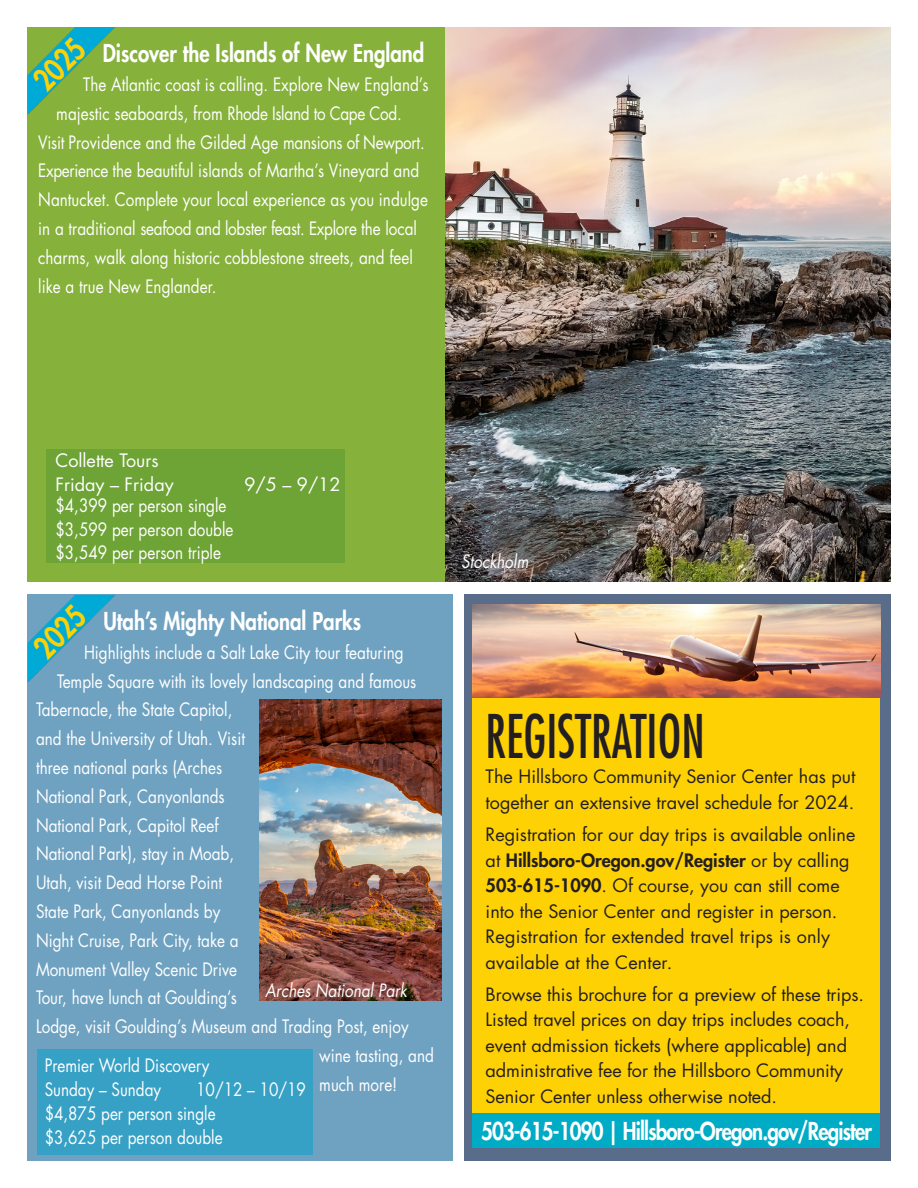
<style>
.page{position:relative;width:918px;height:1188px;background:#fff}
.page>*{position:absolute;margin:0;border:0;box-sizing:border-box;transform-origin:0 0}
.Class_Head_Blue{font:condensed 58.5px "Futura Std";color:#231f20;scale:.85 1}
.Class_Head_Blue-2{font:800 30px "Futura Std";color:#fed105;scale:.85 1}
.Class_Head_Blue-3{font:800 24px "Futura Std";color:#fff;scale:.85 1}
.Class_Head_Blue-4{font:800 24px "Futura Std";letter-spacing:-.04em;color:#fff;scale:.85 1}
.t1{font:18px/25.5px "Futura Std";color:#231f20}
.Fee{font:18px/24px "Futura Std";color:#fff;scale:.85 1}
.Class_Head_Blue-5{font:18px/28.8px "Futura Std";color:#fff;scale:.85 1}
.Fee-2{font:18px "Futura Std";letter-spacing:-.02em;color:#fff;scale:.85 1}
.Fee-3{font:18px/24px "Futura Std";color:#fff}
.t2{font:italic 18px "Futura Std";color:#fff;scale:.85 1}
.s1{font-weight:800}
</style>
<div class="page">
<div style="left:27px;top:27px;width:864px;height:554px;background:#86b13b"></div>
<div style="left:27px;top:595px;width:426px;height:566px;background:#6fa2c1"></div>
<img style="left:446px;top:27px;width:445px;height:554px">
<div style="left:37px;top:1049px;width:276px;height:106px;background:#37a0c5"></div>
<img style="left:259px;top:700px;width:182px;height:300px">
<div style="left:46px;top:449px;width:299px;height:114px;background:#6ea336"></div>
<div style="left:464px;top:595px;width:427px;height:566px;background:#596c8a"></div>
<div style="left:472px;top:607px;width:408px;height:541px;background:#fed105"></div>
<div style="left:472px;top:1113px;width:408px;height:35px;background:#00abc5"></div>
<img style="left:472px;top:605px;width:408px;height:93px">
<img style="left:27px;top:27px;width:88px;height:88px">
<img style="left:27px;top:595px;width:88px;height:87px">
<p class="Class_Head_Blue-2" style="left:25px;top:72px;width:71px;rotate:-45deg">2025</p>
<p class="Class_Head_Blue-3" style="left:103px;top:38px;width:380px">Discover the Islands of New England</p>
<p class="Fee" style="left:83px;top:73px;width:408px">The Atlantic coast is calling. Explore New England’s</p>
<p class="Fee" style="left:56px;top:101px;width:408px">majestic seaboards, from Rhode Island to Cape Cod.</p>
<p class="Fee" style="left:38px;top:130px;width:456px">Visit Providence and the Gilded Age mansions of Newport.</p>
<p class="Fee" style="left:38px;top:159px;width:450px">Experience the beautiful islands of Martha’s Vineyard and</p>
<p class="Fee" style="left:38px;top:188px;width:460px">Nantucket. Complete your local experience as you indulge</p>
<p class="Fee-2" style="left:38px;top:217px;width:447px">in a traditional seafood and lobster feast. Explore the local</p>
<p class="Fee" style="left:38px;top:245px;width:442px">charms, walk along historic cobblestone streets, and feel</p>
<p class="Fee" style="left:38px;top:274px;width:211px">like a true New Englander.</p>
<p class="Fee-3" style="left:55px;top:449px;width:120px">Collette Tours<br>Friday – Friday</p>
<p class="Fee" style="left:55px;top:493px;width:211px">$4,399 per person single $3,599 per person double</p>
<p class="Fee" style="left:55px;top:541px;width:196px">$3,549 per person triple</p>
<p class="Fee-3" style="left:244px;top:473px;width:98px">9/5 – 9/12</p>
<p class="Class_Head_Blue-2" style="left:26px;top:639px;width:71px;rotate:-45deg">2025</p>
<p class="Class_Head_Blue-3" style="left:104px;top:606px;width:305px">Utah’s Mighty National Parks</p>
<p class="Class_Head_Blue-5" style="left:84px;top:638px;width:378px">Highlights include a Salt Lake City tour featuring</p>
<p class="Class_Head_Blue-5" style="left:57px;top:667px;width:424px">Temple Square with its lovely landscaping and famous</p>
<p class="Class_Head_Blue-5" style="left:36px;top:696px;width:233px">Tabernacle, the State Capitol,</p>
<p class="Class_Head_Blue-5" style="left:36px;top:724px;width:247px">and the University of Utah. Visit</p>
<p class="Class_Head_Blue-5" style="left:36px;top:753px;width:221px">three national parks (Arches</p>
<p class="Class_Head_Blue-5" style="left:36px;top:782px;width:224px">National Park, Canyonlands</p>
<p class="Class_Head_Blue-5" style="left:36px;top:811px;width:216px">National Park, Capitol Reef</p>
<p class="Class_Head_Blue-5" style="left:36px;top:840px;width:234px">National Park), stay in Moab,</p>
<p class="Class_Head_Blue-5" style="left:36px;top:868px;width:221px">Utah, visit Dead Horse Point</p>
<p class="Class_Head_Blue-5" style="left:36px;top:897px;width:218px">State Park, Canyonlands by</p>
<p class="Class_Head_Blue-5" style="left:36px;top:926px;width:240px">Night Cruise, Park City, take a</p>
<p class="Class_Head_Blue-5" style="left:36px;top:955px;width:238px">Monument Valley Scenic Drive</p>
<p class="Class_Head_Blue-5" style="left:36px;top:984px;width:238px">Tour, have lunch at Goulding’s</p>
<p class="Class_Head_Blue-5" style="left:36px;top:1012px;width:440px">Lodge, visit Goulding’s Museum and Trading Post, enjoy</p>
<p class="Class_Head_Blue-5" style="left:319px;top:1041px;width:137px">wine tasting, and much more!</p>
<p class="t2" style="left:265px;top:978px;width:168px">Arches National Park</p>
<p class="Fee" style="left:45px;top:1053px;width:196px">Premier World Discovery<br>Sunday – Sunday</p>
<p class="Fee" style="left:45px;top:1077px;width:309px;text-indent:152px">10/12 – 10/19 $4,875 per person single<br>$3,625 per person double</p>
<p class="t2" style="left:461px;top:550px;width:81px">Stockholm</p>
<p class="Class_Head_Blue" style="left:486px;top:701px;width:259px">REGISTRATION</p>
<p class="t1" style="left:486px;top:764px;width:371px">The Hillsboro Community Senior Center has put together an extensive travel schedule for 2024.</p>
<p class="t1" style="left:486px;top:822px;width:371px">Registration for our day trips is available online at <span class="s1">Hillsboro-Oregon.gov/Register</span> or by calling</p>
<p class="t1" style="left:486px;top:873px;width:356px"><span class="s1">503-615-1090</span>. Of course, you can still come into the Senior Center and register in person.<br>Registration for extended travel trips is only available at the Center.</p>
<p class="t1" style="left:486px;top:982px;width:380px">Browse this brochure for a preview of these trips.<br>Listed travel prices on day trips includes coach, event admission tickets (where applicable) and administrative fee for the Hillsboro Community Senior Center unless otherwise noted.</p>
<p class="Class_Head_Blue-4" style="left:481px;top:1116px;width:461px">503-615-1090 | Hillsboro-Oregon.gov/Register</p>
</div>
